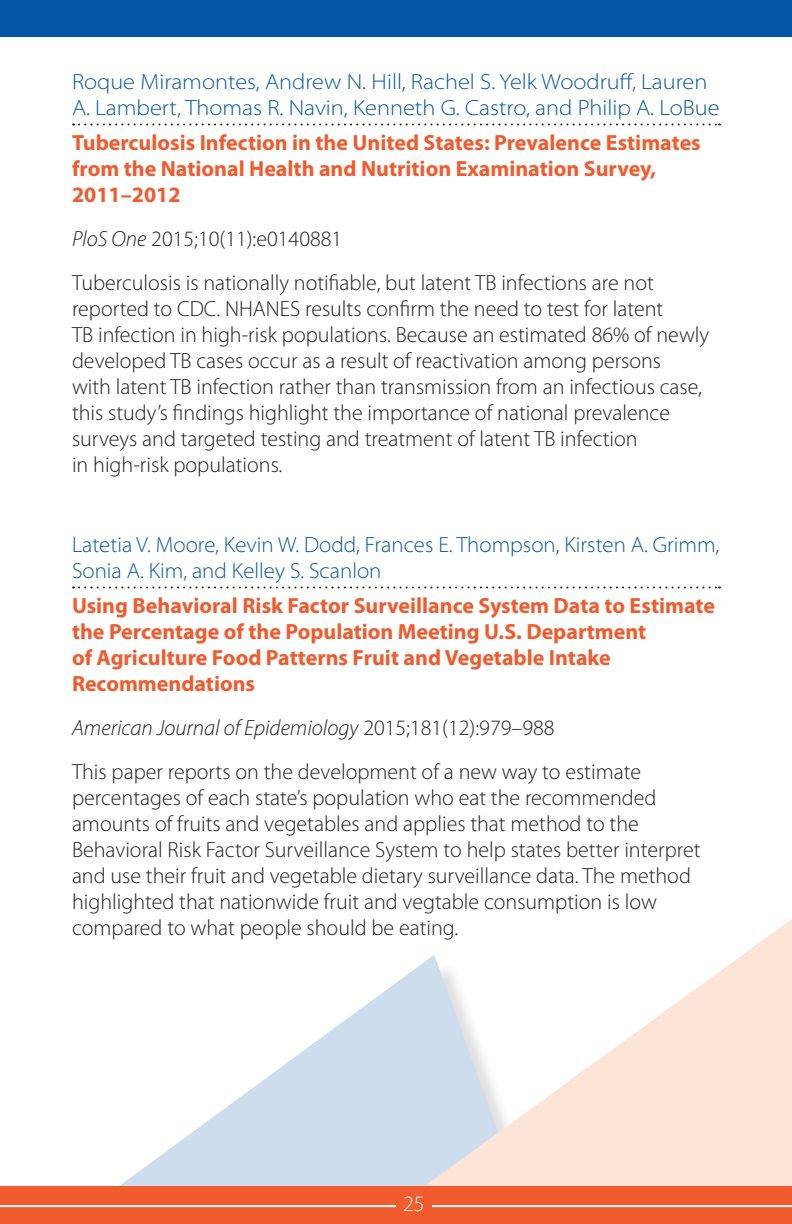
<style>
.page{position:relative;width:792px;height:1224px;background:#fff}
.page>*{position:absolute;margin:0;border:0;box-sizing:border-box;transform-origin:0 0}
.t1{font:300 22px/26px "Myriad Pro";color:#231f20}
.t2{font:700 22px/26px "Myriad Pro";color:#f15b2e}
.t3{font:300 semi-expanded 22px "Myriad Pro";color:#0154a6}
.t4{font:300 semi-expanded 22px/26px "Myriad Pro";color:#0154a6;scale:.94 1}
.t5{font:italic 300 22px "Myriad Pro";color:#231f20}
.t6{font:300 22px "Myriad Pro";color:#fff}
.s1{font-style:italic}
.s2{font-style:normal}
</style>
<div class="page">
<svg style="left:0;top:1036px;width:323px;height:151px"></svg>
<svg style="left:323px;top:919px;width:469px;height:268px"></svg>
<div style="left:0;top:1187px;width:792px;height:37px;background:#f15b2e"></div>
<div style="left:0;top:0;width:792px;height:36px;background:#0154a6"></div>
<hr style="left:0;top:1205px;width:396px;height:2px;background:#fff">
<hr style="left:432px;top:1205px;width:360px;height:2px;background:#fff">
<svg style="left:73px;top:124px;width:647px;height:2px"></svg>
<svg style="left:73px;top:586px;width:647px;height:2px"></svg>
<p class="t3" style="left:72px;top:69px;width:637px">Roque Miramontes, Andrew N. Hill, Rachel S. Yelk Woodruff, Lauren</p>
<p class="t3" style="left:72px;top:95px;width:649px">A. Lambert, Thomas R. Navin, Kenneth G. Castro, and Philip A. LoBue</p>
<h4 class="t2" style="left:72px;top:129px;width:630px">Tuberculosis Infection in the United States: Prevalence Estimates from the National Health and Nutrition Examination Survey,<br>2011–2012</h4>
<p class="t1" style="left:72px;top:226px;width:272px"><span class="s1">PloS One</span> 2015;10(11):e0140881</p>
<p class="t1" style="left:72px;top:270px;width:639px">Tuberculosis is nationally notifiable, but latent TB infections are not reported to CDC. NHANES results confirm the need to test for latent<br>TB infection in high-risk populations. Because an estimated 86% of newly developed TB cases occur as a result of reactivation among persons<br>with latent TB infection rather than transmission from an infectious case, this study’s findings highlight the importance of national prevalence surveys and targeted testing and treatment of latent TB infection<br>in high-risk populations.</p>
<p class="t4" style="left:72px;top:531px;width:690px">Latetia V. Moore, Kevin W. Dodd, Frances E. Thompson, Kirsten A. Grimm,<br>Sonia A. Kim, and Kelley S. Scanlon</p>
<p class="t2" style="left:72px;top:592px;width:645px">Using Behavioral Risk Factor Surveillance System Data to Estimate the Percentage of the Population Meeting U.S. Department<br>of Agriculture Food Patterns Fruit and Vegetable Intake Recommendations</p>
<p class="t5" style="left:72px;top:716px;width:484px">American Journal of Epidemiology <span class="s2">2015;181(12):979–988</span></p>
<p class="t1" style="left:72px;top:759px;width:630px">This paper reports on the development of a new way to estimate percentages of each state’s population who eat the recommended amounts of fruits and vegetables and applies that method to the Behavioral Risk Factor Surveillance System to help states better interpret and use their fruit and vegetable dietary surveillance data. The method highlighted that nationwide fruit and vegtable consumption is low compared to what people should be eating.</p>
<p class="t6" style="left:403px;top:1192px;width:23px">25</p>
</div>
